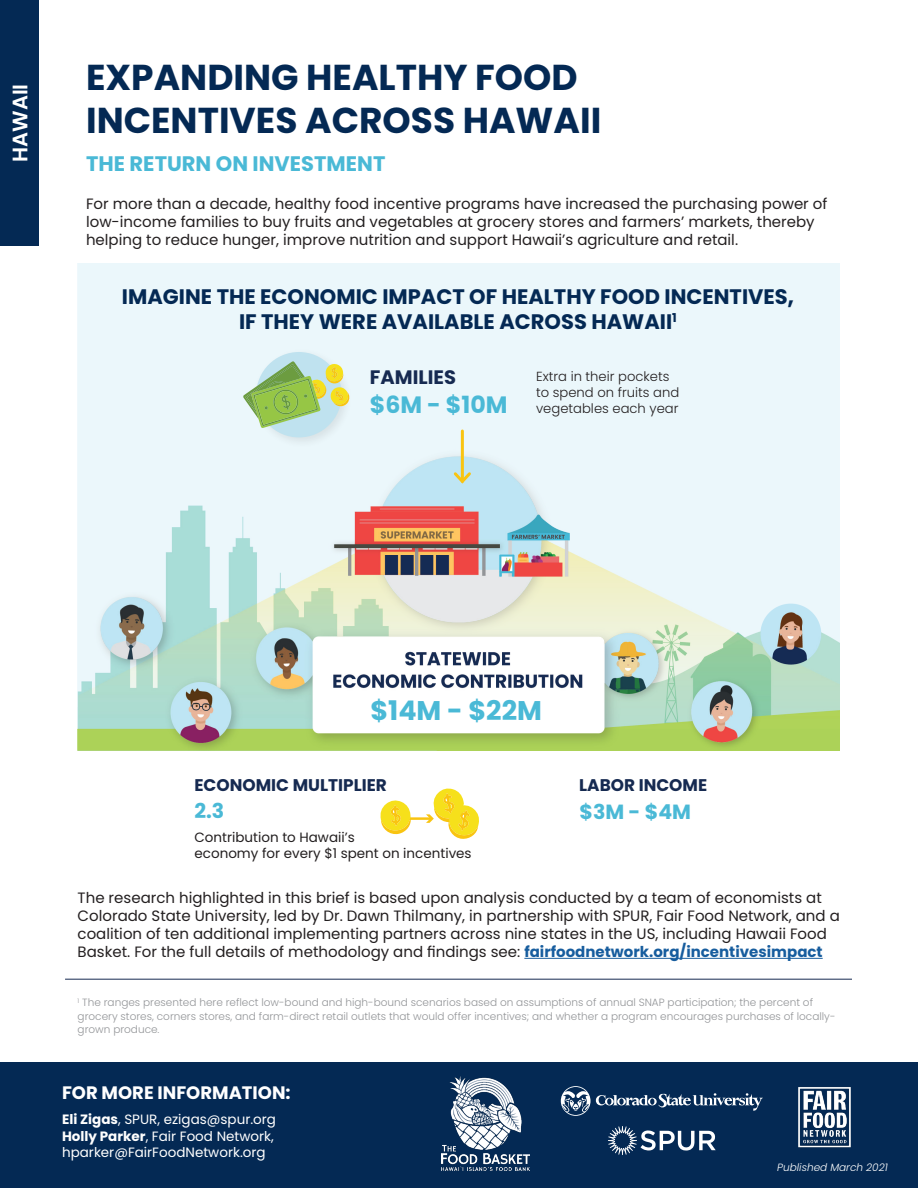
<style>
.page{position:relative;width:918px;height:1188px;background:#fff}
.page>*{position:absolute;margin:0;border:0;box-sizing:border-box;transform-origin:0 0}
.t1{font:700 36px/43.2px "Poppins";color:#042954}
.t2{font:700 27px "Poppins";color:#4ab9d6}
.t3{font:700 23.7px "Poppins";color:#4ab9d6}
.Infographic_Title{font:700 21px "Poppins";color:#042954}
.Subhead_2{font:700 21px "Poppins";color:#4ab9d6}
.t4{font:600 21px "Poppins";color:#fff}
.t5{font:700 20.55px "Poppins";color:#4ab9d6}
.t6{font:700 19.5px "Poppins";color:#162a51}
.t7{font:700 18px "Poppins";color:#fff}
.t8{font:700 16.95px "Poppins";color:#162a51}
.Body_Copy{font:15px/18px "Poppins";color:#231f20}
.t9{font:13.5px "Poppins";color:#fff}
.t10{font:13.5px/16.2px "Poppins";color:#231f20}
.t11{font:300 13.2px/15.8px "Poppins";color:#231f20}
.t12{font:300 10.5px/13.5px "Poppins";color:#939598}
.t13{font:italic 300 10.5px "Poppins";color:#fff}
.s1{font-weight:700;color:#175d9e}
.s2{font-weight:700}
</style>
<div class="page">
<div style="left:0;top:1062px;width:918px;height:126px;background:#042954"></div>
<div style="left:0;top:0;width:39px;height:246px;background:#042954"></div>
<img style="left:798px;top:1087px;width:53px;height:61px">
<svg style="left:608px;top:1126px;width:108px;height:29px"></svg>
<svg style="left:561px;top:1086px;width:202px;height:30px"></svg>
<img style="left:442px;top:1076px;width:87px;height:95px">
<hr style="left:407px;top:817px;width:24px;height:3px;background:#f9c411">
<svg style="left:426px;top:788px;width:53px;height:51px"></svg>
<svg style="left:380px;top:800px;width:32px;height:35px"></svg>
<img style="left:78px;top:264px;width:762px;height:486px">
<div style="left:251px;top:347px;width:102px;height:102px;background:#231f20;opacity:.1"></div>
<div style="left:256px;top:352px;width:86px;height:85px;background:#bfe2ef;border-radius:50%"></div>
<svg style="left:243px;top:361px;width:107px;height:67px"></svg>
<hr style="left:461px;top:431px;width:3px;height:50px;background:#f9c411">
<svg style="left:451px;top:470px;width:23px;height:16px"></svg>
<hr style="left:524px;top:958px;width:299px;height:1px;background:#175d9e">
<hr style="left:65px;top:979px;width:787px;height:1px;background:#162a51">
<p class="t4" style="left:8px;top:162px;width:80px;rotate:-90deg">HAWAII</p>
<p class="t1" style="left:86px;top:56px;width:517px">EXPANDING HEALTHY FOOD<br>INCENTIVES ACROSS HAWAII</p>
<p class="Subhead_2" style="left:86px;top:152px;width:301px">THE RETURN ON INVESTMENT</p>
<p class="Body_Copy" style="left:86px;top:194px;width:743px">For more than a decade, healthy food incentive programs have increased the purchasing power of low-income families to buy fruits and vegetables at grocery stores and farmers’ markets, thereby helping to reduce hunger, improve nutrition and support Hawaii’s agriculture and retail.</p>
<p class="Infographic_Title" style="left:122px;top:285px;width:673px">IMAGINE THE ECONOMIC IMPACT OF HEALTHY FOOD INCENTIVES,</p>
<p class="Infographic_Title" style="left:239px;top:310px;width:439px">IF THEY WERE AVAILABLE ACROSS HAWAII<sup>1</sup></p>
<p class="t6" style="left:370px;top:366px;width:88px">FAMILIES</p>
<p class="t3" style="left:370px;top:391px;width:139px">$6M - $10M</p>
<p class="t11" style="left:536px;top:369px;width:145px">Extra in their pockets to spend on fruits and vegetables each year</p>
<p class="t2" style="left:370px;top:695px;width:173px">$14M - $22M</p>
<p class="t8" style="left:194px;top:775px;width:194px">ECONOMIC MULTIPLIER</p>
<p class="t5" style="left:194px;top:799px;width:31px">2.3</p>
<p class="t10" style="left:194px;top:829px;width:279px">Contribution to Hawaii’s<br>economy for every $1 spent on incentives</p>
<p class="t8" style="left:579px;top:775px;width:129px">LABOR INCOME</p>
<p class="t5" style="left:580px;top:800px;width:113px">$3M - $4M</p>
<p class="Body_Copy" style="left:78px;top:889px;width:764px">The research highlighted in this brief is based upon analysis conducted by a team of economists at Colorado State University, led by Dr. Dawn Thilmany, in partnership with SPUR, Fair Food Network, and a coalition of ten additional implementing partners across nine states in the US, including Hawaii Food Basket. For the full details of methodology and findings see: <span class="s1">fairfoodnetwork.org/incentivesimpact</span></p>
<p class="t12" style="left:78px;top:996px;width:759px"><sup>1</sup> The ranges presented here reflect low-bound and high-bound scenarios based on assumptions of annual SNAP participation; the percent of grocery stores, corners stores, and farm-direct retail outlets that would offer incentives; and whether a program encourages purchases of locally&shy;grown produce.</p>
<p class="t7" style="left:62px;top:1082px;width:230px">FOR MORE INFORMATION:</p>
<p class="t9" style="left:62px;top:1112px;width:215px"><span class="s2">Eli Zigas</span>, SPUR, ezigas@spur.org</p>
<p class="t9" style="left:62px;top:1128px;width:213px"><span class="s2">Holly Parker</span>, Fair Food Network,</p>
<p class="t9" style="left:62px;top:1144px;width:205px">hparker@FairFoodNetwork.org</p>
<p class="t13" style="left:777px;top:1161px;width:112px">Published March 2021</p>
</div>
